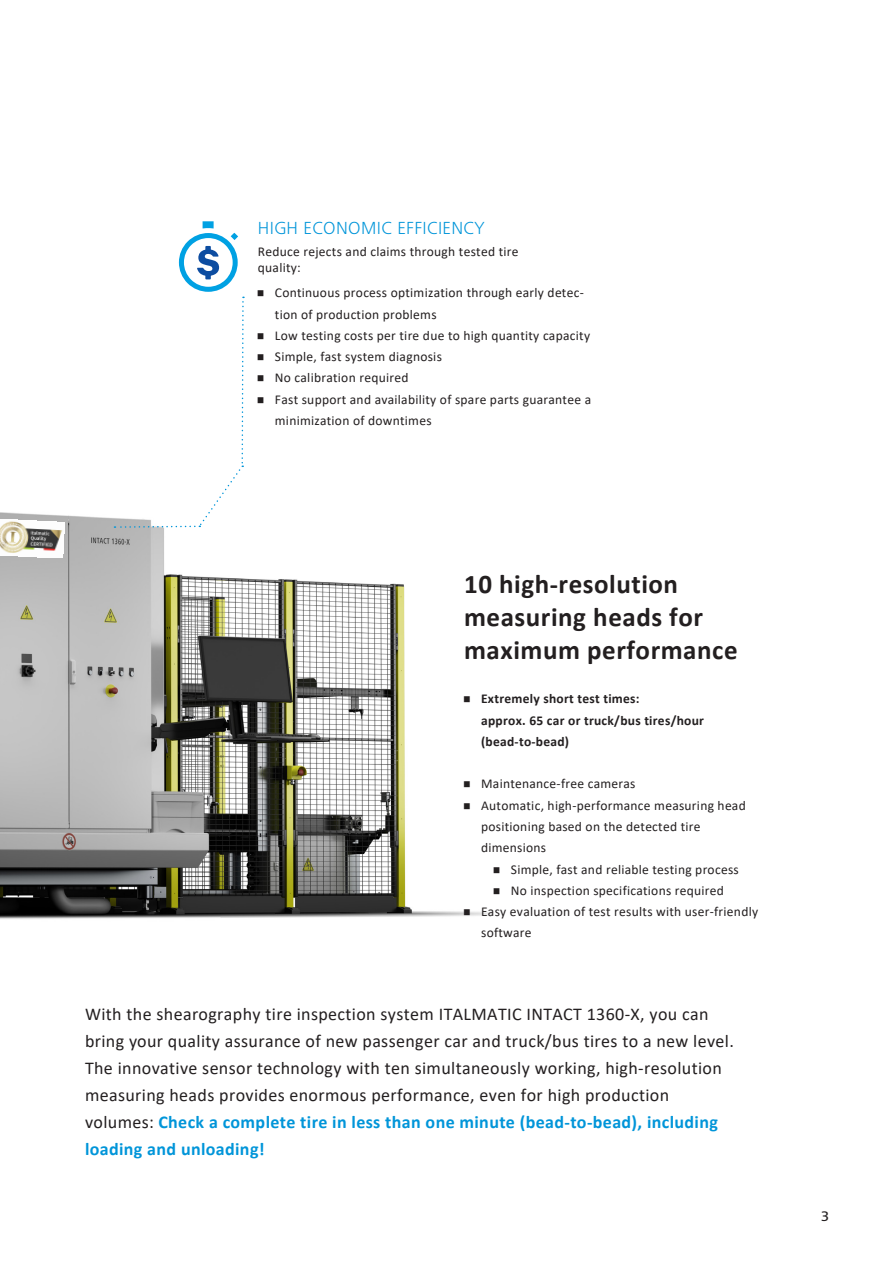
<style>
.page{position:relative;width:893px;height:1263px;background:#fff}
.page>*{position:absolute;margin:0;border:0;box-sizing:border-box;transform-origin:0 0}
.copy_8_lt{font:700 27px/33px "Calibri";letter-spacing:.02em;color:#231f20}
.copy_8_lt-2{font:18px/27px "Calibri";letter-spacing:.02em;color:#231f20}
.copy_8_lt-3{font:300 18px "ZEISS Frutiger Next W1 G";letter-spacing:.02em;color:#0095d9}
.t1{font:500 14.25px "ZEISS Frutiger Next W1 G";color:#231f20}
.copy_8_lt-4{font:13.5px/21.3px "Calibri";letter-spacing:.02em;color:#231f20}
.copy_8_lt-5{font:700 13.5px/21.3px "Calibri";letter-spacing:.02em;color:#231f20}
.s1{font-family:"ZEISS Frutiger Next W1 G";font-weight:300}
.s2{font-weight:700;color:#0095d9}
</style>
<div class="page">
<img style="left:0;top:512px;width:491px;height:407px">
<svg style="left:114px;top:221px;width:130px;height:308px"></svg>
<img style="left:0;top:519px;width:64px;height:39px">
<p class="copy_8_lt-3" style="left:258px;top:216px;width:228px">HIGH ECONOMIC EFFICIENCY</p>
<p class="copy_8_lt-4" style="left:258px;top:243px;width:262px;line-height:16.2px">Reduce rejects and claims through tested tire quality:</p>
<p class="copy_8_lt-4" style="left:275px;top:282px;width:310px;text-indent:-17px"><span class="s1">•</span> Continuous process optimization through early detec&shy;tion of production problems</p>
<p class="copy_8_lt-4" style="left:258px;top:324px;width:334px"><span class="s1">•</span> Low testing costs per tire due to high quantity capacity</p>
<p class="copy_8_lt-4" style="left:258px;top:346px;width:186px"><span class="s1">•</span> Simple, fast system diagnosis</p>
<p class="copy_8_lt-4" style="left:258px;top:367px;width:152px"><span class="s1">•</span> No calibration required</p>
<p class="copy_8_lt-4" style="left:275px;top:388px;width:318px;line-height:20.9px;text-indent:-17px"><span class="s1">•</span> Fast support and availability of spare parts guarantee a minimization of downtimes</p>
<p class="copy_8_lt" style="left:464px;top:568px;width:275px">10 high-resolution measuring heads for maximum performance</p>
<p class="copy_8_lt-5" style="left:481px;top:688px;width:224px;text-indent:-17px"><span class="s1">•</span> Extremely short test times:<br>approx. 65 car or truck/bus tires/hour (bead-to-bead)</p>
<p class="copy_8_lt-4" style="left:464px;top:773px;width:173px"><span class="s1">•</span> Maintenance-free cameras</p>
<p class="copy_8_lt-4" style="left:481px;top:794px;width:266px;text-indent:-17px"><span class="s1">•</span> Automatic, high-performance measuring head positioning based on the detected tire dimensions</p>
<p class="copy_8_lt-4" style="left:494px;top:858px;width:246px"><span class="s1">•</span> Simple, fast and reliable testing process</p>
<p class="copy_8_lt-4" style="left:494px;top:879px;width:232px"><span class="s1">•</span> No inspection specifications required</p>
<p class="copy_8_lt-4" style="left:481px;top:901px;width:279px;line-height:20.9px;text-indent:-17px"><span class="s1">•</span> Easy evaluation of test results with user-friendly software</p>
<p class="copy_8_lt-2" style="left:85px;top:1000px;width:650px">With the shearography tire inspection system ITALMATIC INTACT 1360-X, you can bring your quality assurance of new passenger car and truck/bus tires to a new level.<br>The innovative sensor technology with ten simultaneously working, high-resolution measuring heads provides enormous performance, even for high production volumes: <span class="s2">Check a complete tire in less than one minute (bead-to-bead), including loading and unloading!</span></p>
<p class="t1" style="left:821px;top:1207px;width:10px">3</p>
</div>
